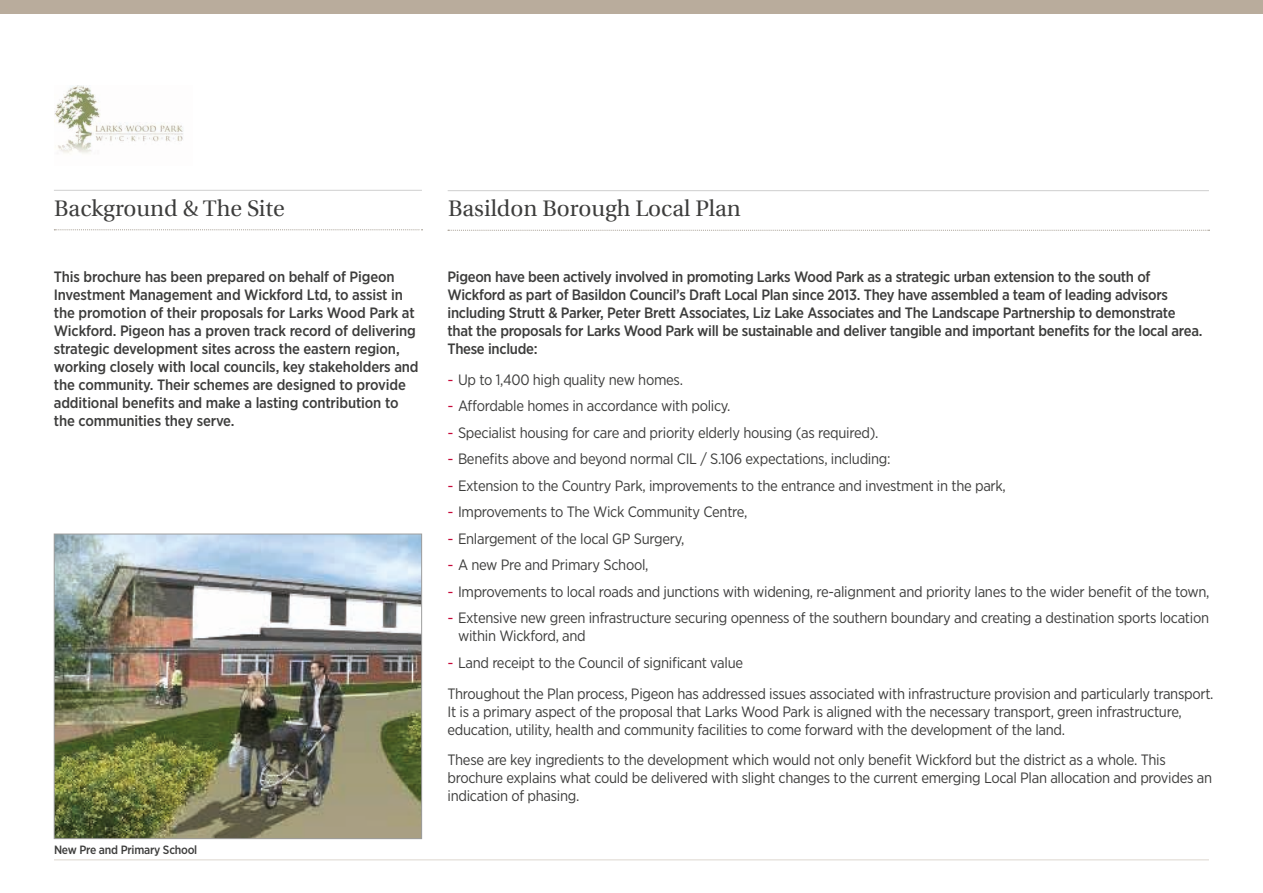
<style>
.page{position:relative;width:1263px;height:893px;background:#fff}
.page>*{position:absolute;margin:0;border:0;box-sizing:border-box;transform-origin:0 0}
.t1{font:22.5px "Utopia";color:#3d3d3c}
.t2{font:15px/18px "Gotham Narrow";letter-spacing:-.02em;color:#3d3d3c}
.t3{font:500 15px/18px "Gotham Narrow";letter-spacing:-.02em;color:#3d3d3c}
.t4{font:500 12px "Gotham Narrow";letter-spacing:-.02em;color:#3d3d3c}
.s1{font-family:"Gotham";color:#c60737}
</style>
<div class="page">
<div style="left:0;top:0;width:1263px;height:13px;background:#b9ac9c"></div>
<hr style="left:54px;top:859px;width:1155px;height:1px;background:#b9ac9c">
<hr style="left:54px;top:190px;width:368px;height:1px;background:#9d9d9d">
<svg style="left:54px;top:229px;width:368px;height:1px"></svg>
<hr style="left:448px;top:190px;width:761px;height:1px;background:#9d9d9d">
<svg style="left:448px;top:230px;width:761px;height:1px"></svg>
<img style="left:54px;top:85px;width:129px;height:69px">
<img style="left:56px;top:536px;width:364px;height:301px">
<div style="left:54px;top:534px;width:368px;height:305px;border:1px solid #9d9d9d"></div>
<h1 class="t1" style="left:54px;top:196px;width:232px">Background &amp; The Site</h1>
<p class="t3" style="left:54px;top:268px;width:366px">This brochure has been prepared on behalf of Pigeon Investment Management and Wickford Ltd, to assist in the promotion of their proposals for Larks Wood Park at Wickford. Pigeon has a proven track record of delivering strategic development sites across the eastern region, working closely with local councils, key stakeholders and the community. Their schemes are designed to provide additional benefits and make a lasting contribution to the communities they serve.</p>
<p class="t4" style="left:54px;top:842px;width:145px">New Pre and Primary School</p>
<h1 class="t1" style="left:448px;top:196px;width:294px">Basildon Borough Local Plan</h1>
<p class="t3" style="left:447px;top:268px;width:756px">Pigeon have been actively involved in promoting Larks Wood Park as a strategic urban extension to the south of Wickford as part of Basildon Council’s Draft Local Plan since 2013. They have assembled a team of leading advisors including Strutt &amp; Parker, Peter Brett Associates, Liz Lake Associates and The Landscape Partnership to demonstrate that the proposals for Larks Wood Park will be sustainable and deliver tangible and important benefits for the local area.<br>These include:</p>
<p class="t2" style="left:447px;top:370px;width:237px"><span class="s1">-</span> Up to 1,400 high quality new homes.</p>
<p class="t2" style="left:447px;top:397px;width:285px"><span class="s1">-</span> Affordable homes in accordance with policy.</p>
<p class="t2" style="left:447px;top:423px;width:432px"><span class="s1">-</span> Specialist housing for care and priority elderly housing (as required).</p>
<p class="t2" style="left:447px;top:450px;width:445px"><span class="s1">-</span> Benefits above and beyond normal CIL / S.106 expectations, including:</p>
<p class="t2" style="left:447px;top:476px;width:560px"><span class="s1">-</span> Extension to the Country Park, improvements to the entrance and investment in the park,</p>
<p class="t2" style="left:447px;top:503px;width:301px"><span class="s1">-</span> Improvements to The Wick Community Centre,</p>
<p class="t2" style="left:447px;top:529px;width:238px"><span class="s1">-</span> Enlargement of the local GP Surgery,</p>
<p class="t2" style="left:447px;top:556px;width:203px"><span class="s1">-</span> A new Pre and Primary School,</p>
<p class="t2" style="left:447px;top:582px;width:763px"><span class="s1">-</span> Improvements to local roads and junctions with widening, re-alignment and priority lanes to the wider benefit of the town,</p>
<p class="t2" style="left:458px;top:609px;width:753px;text-indent:-10px"><span class="s1">-</span> Extensive new green infrastructure securing openness of the southern boundary and creating a destination sports location within Wickford, and</p>
<p class="t2" style="left:447px;top:647px;width:768px;line-height:30.8px"><span class="s1">-</span> Land receipt to the Council of significant value<br>Throughout the Plan process, Pigeon has addressed issues associated with infrastructure provision and particularly transport.</p>
<p class="t2" style="left:447px;top:702px;width:736px">It is a primary aspect of the proposal that Larks Wood Park is aligned with the necessary transport, green infrastructure, education, utility, health and community facilities to come forward with the development of the land.</p>
<p class="t2" style="left:447px;top:751px;width:766px">These are key ingredients to the development which would not only benefit Wickford but the district as a whole. This brochure explains what could be delivered with slight changes to the current emerging Local Plan allocation and provides an indication of phasing.</p>
</div>
